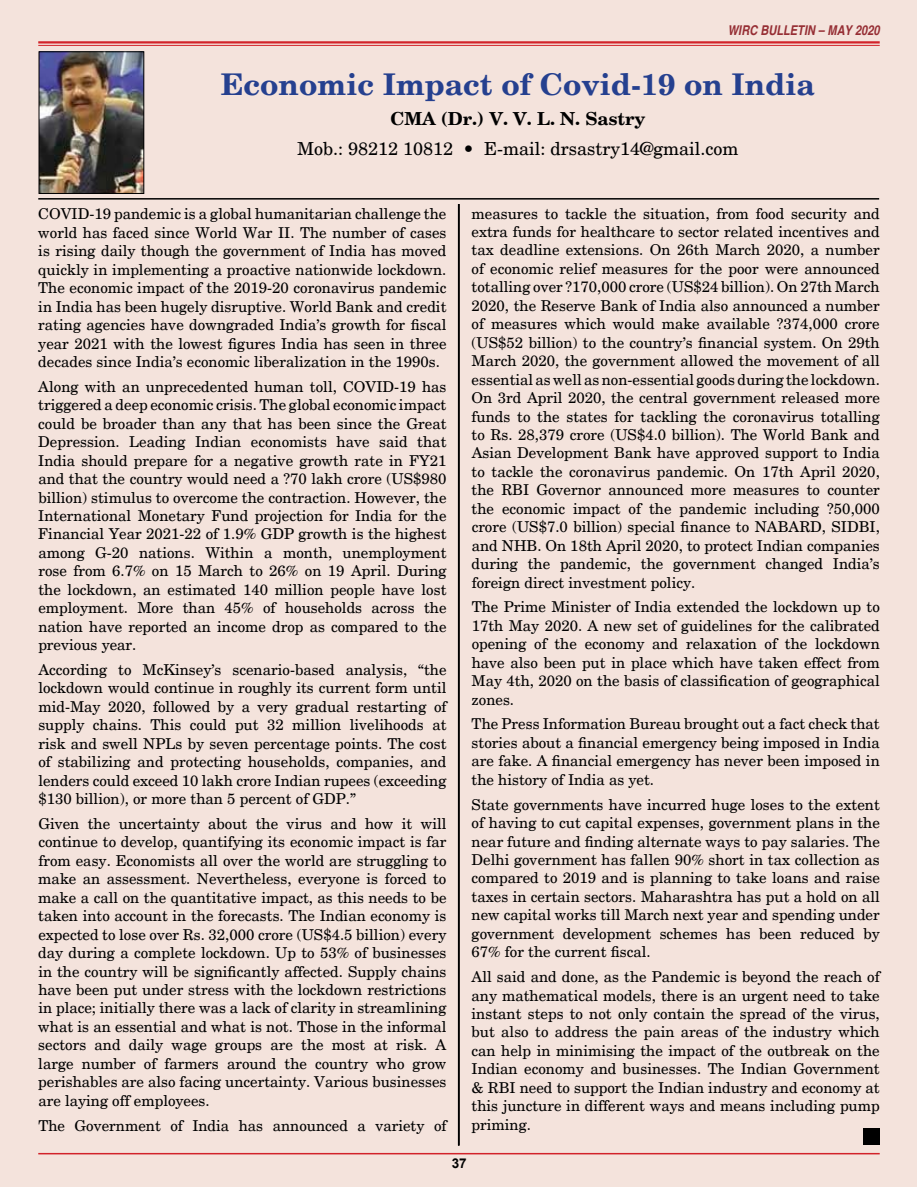
<style>
.page{position:relative;width:918px;height:1188px;background:#fff}
.page>*{position:absolute;margin:0;border:0;box-sizing:border-box;transform-origin:0 0}
.t1{font:700 30px "New Century Schlbk";color:#25408f}
.t2{font:18px "New Century Schlbk";color:#000}
.t3{font:700 18px "New Century Schlbk";color:#000}
.t4{font:15px/18.5px "New Century Schlbk";color:#000;text-align:justify}
.t5{font:italic 700 condensed 13.5px "Helvetica";color:#962e34}
.t6{font:700 13.5px "Helvetica";color:#000}
</style>
<div class="page">
<div style="left:1px;top:1px;width:916px;height:1186px;background:#f4e3dc"></div>
<hr style="left:38px;top:1153px;width:842px;height:1px;background:#d2232a">
<hr style="left:38px;top:41px;width:842px;height:3px;background:#d2232a">
<hr style="left:38px;top:45px;width:842px;height:1px;background:#d2232a">
<img style="left:41px;top:53px;width:101px;height:139px">
<div style="left:39px;top:51px;width:105px;height:143px;border:1px solid #000"></div>
<hr style="left:38px;top:198px;width:841px;height:2px;background:#000">
<hr style="left:458px;top:204px;width:1px;height:941px;background:#000">
<div style="left:863px;top:1128px;width:16px;height:17px;background:#000"></div>
<p class="t5" style="left:728px;top:22px;width:153px">WIRC BULLETIN – MAY 2020</p>
<h1 class="t1" style="left:221px;top:65px;width:596px">Economic Impact of Covid-19 on India</h1>
<p class="t3" style="left:390px;top:107px;width:257px">CMA (Dr.) V. V. L. N. Sastry</p>
<p class="t2" style="left:297px;top:137px;width:443px">Mob.: 98212 10812 • E-mail: drsastry14@gmail.com</p>
<p class="t4" style="left:38px;top:205px;width:410px">COVID-19 pandemic is a global humanitarian challenge the world has faced since World War II. The number of cases is rising daily though the government of India has moved quickly in implementing a proactive nationwide lockdown.<br>The economic impact of the 2019-20 coronavirus pandemic in India has been hugely disruptive. World Bank and credit rating agencies have downgraded India’s growth for fiscal year 2021 with the lowest figures India has seen in three decades since India’s economic liberalization in the 1990s.</p>
<p class="t4" style="left:38px;top:377px;width:410px">Along with an unprecedented human toll, COVID-19 has triggered a deep economic crisis. The global economic impact could be broader than any that has been since the Great Depression. Leading Indian economists have said that India should prepare for a negative growth rate in FY21 and that the country would need a ?70 lakh crore (US$980 billion) stimulus to overcome the contraction. However, the International Monetary Fund projection for India for the Financial Year 2021-22 of 1.9% GDP growth is the highest among G-20 nations. Within a month, unemployment rose from 6.7% on 15 March to 26% on 19 April. During the lockdown, an estimated 140 million people have lost employment. More than 45% of households across the nation have reported an income drop as compared to the previous year.</p>
<p class="t4" style="left:38px;top:661px;width:410px">According to McKinsey’s scenario-based analysis, “the lockdown would continue in roughly its current form until mid-May 2020, followed by a very gradual restarting of supply chains. This could put 32 million livelihoods at risk and swell NPLs by seven percentage points. The cost of stabilizing and protecting households, companies, and lenders could exceed 10 lakh crore Indian rupees (exceeding $130 billion), or more than 5 percent of GDP.”</p>
<p class="t4" style="left:38px;top:815px;width:410px">Given the uncertainty about the virus and how it will continue to develop, quantifying its economic impact is far from easy. Economists all over the world are struggling to make an assessment. Nevertheless, everyone is forced to make a call on the quantitative impact, as this needs to be taken into account in the forecasts. The Indian economy is expected to lose over Rs. 32,000 crore (US$4.5 billion) every day during a complete lockdown. Up to 53% of businesses in the country will be significantly affected. Supply chains have been put under stress with the lockdown restrictions in place; initially there was a lack of clarity in streamlining what is an essential and what is not. Those in the informal sectors and daily wage groups are the most at risk. A large number of farmers around the country who grow perishables are also facing uncertainty. Various businesses are laying off employees.</p>
<p class="t4" style="left:38px;top:1116px;width:410px">The Government of India has announced a variety of</p>
<p class="t4" style="left:472px;top:204px;width:410px">measures to tackle the situation, from food security and extra funds for healthcare to sector related incentives and tax deadline extensions. On 26th March 2020, a number of economic relief measures for the poor were announced totalling over ?170,000 crore (US$24 billion). On 27th March 2020, the Reserve Bank of India also announced a number of measures which would make available ?374,000 crore (US$52 billion) to the country’s financial system. On 29th March 2020, the government allowed the movement of all essential aswell as non-essential goods during the lockdown.<br>On 3rd April 2020, the central government released more funds to the states for tackling the coronavirus totalling to Rs. 28,379 crore (US$4.0 billion). The World Bank and Asian Development Bank have approved support to India to tackle the coronavirus pandemic. On 17th April 2020, the RBI Governor announced more measures to counter the economic impact of the pandemic including ?50,000 crore (US$7.0 billion) special finance to NABARD, SIDBI, and NHB. On 18th April 2020, to protect Indian companies during the pandemic, the government changed India’s foreign direct investment policy.</p>
<p class="t4" style="left:472px;top:598px;width:410px">The Prime Minister of India extended the lockdown up to 17th May 2020. A new set of guidelines for the calibrated opening of the economy and relaxation of the lockdown have also been put in place which have taken effect from May 4th, 2020 on the basis of classification of geographical zones.</p>
<p class="t4" style="left:472px;top:715px;width:410px">The Press Information Bureau brought out a fact check that stories about a financial emergency being imposed in India are fake. A financial emergency has never been imposed in the history of India as yet.</p>
<p class="t4" style="left:472px;top:795px;width:410px">State governments have incurred huge loses to the extent of having to cut capital expenses, government plans in the near future and finding alternate ways to pay salaries. The Delhi government has fallen 90% short in tax collection as compared to 2019 and is planning to take loans and raise taxes in certain sectors. Maharashtra has put a hold on all new capital works till March next year and spending under government development schemes has been reduced by 67% for the current fiscal.</p>
<p class="t4" style="left:472px;top:968px;width:410px">All said and done, as the Pandemic is beyond the reach of any mathematical models, there is an urgent need to take instant steps to not only contain the spread of the virus, but also to address the pain areas of the industry which can help in minimising the impact of the outbreak on the Indian economy and businesses. The Indian Government &amp; RBI need to support the Indian industry and economy at this juncture in different ways and means including pump priming.</p>
<p class="t6" style="left:452px;top:1154px;width:17px">37</p>
</div>
